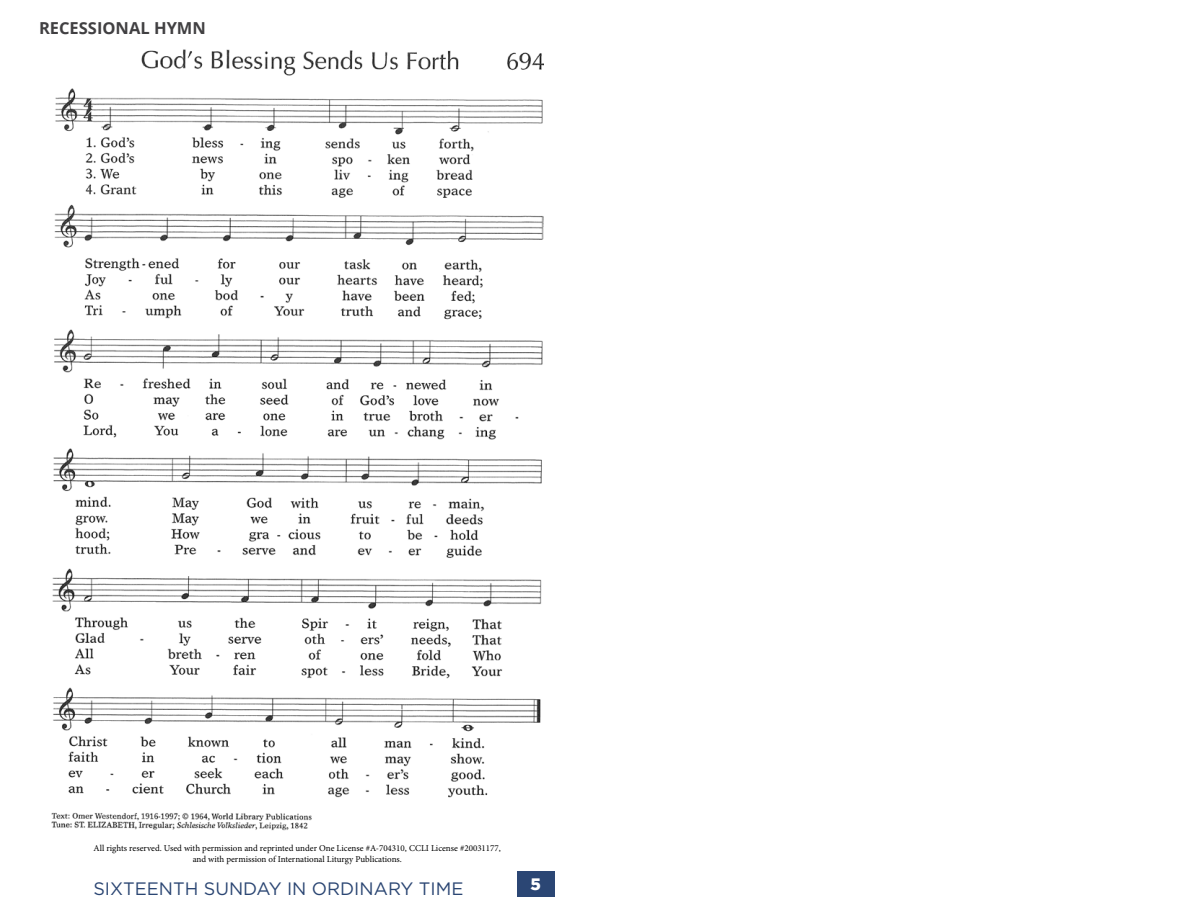
<style>
.page{position:relative;width:1188px;height:918px;background:#fff}
.page>*{position:absolute;margin:0;border:0;box-sizing:border-box;transform-origin:0 0}
.t1{font:18px "Gotham";color:#2b4673}
.t2{font:700 16.5px "Open Sans";color:#414042}
.t3{font:900 16.5px "Gotham";color:#fff}
.t4{font:9px/10.8px "Minion Pro";color:#000;text-align:center}
</style>
<div class="page">
<div style="left:517px;top:872px;width:37px;height:25px;background:#2b4674"></div>
<img style="left:51px;top:49px;width:492px;height:782px">
<h2 class="t2" style="left:39px;top:16px;width:168px">RECESSIONAL HYMN</h2>
<p class="t4" style="left:94px;top:843px;width:409px">All rights reserved. Used with permission and reprinted under One License #A-704310, CCLI License #20031177, and with permission of International Liturgy Publications.</p>
<h1 class="t1" style="left:93px;top:877px;width:372px">SIXTEENTH SUNDAY IN ORDINARY TIME</h1>
<h2 class="t3" style="left:530px;top:875px;width:12px">5</h2>
</div>
